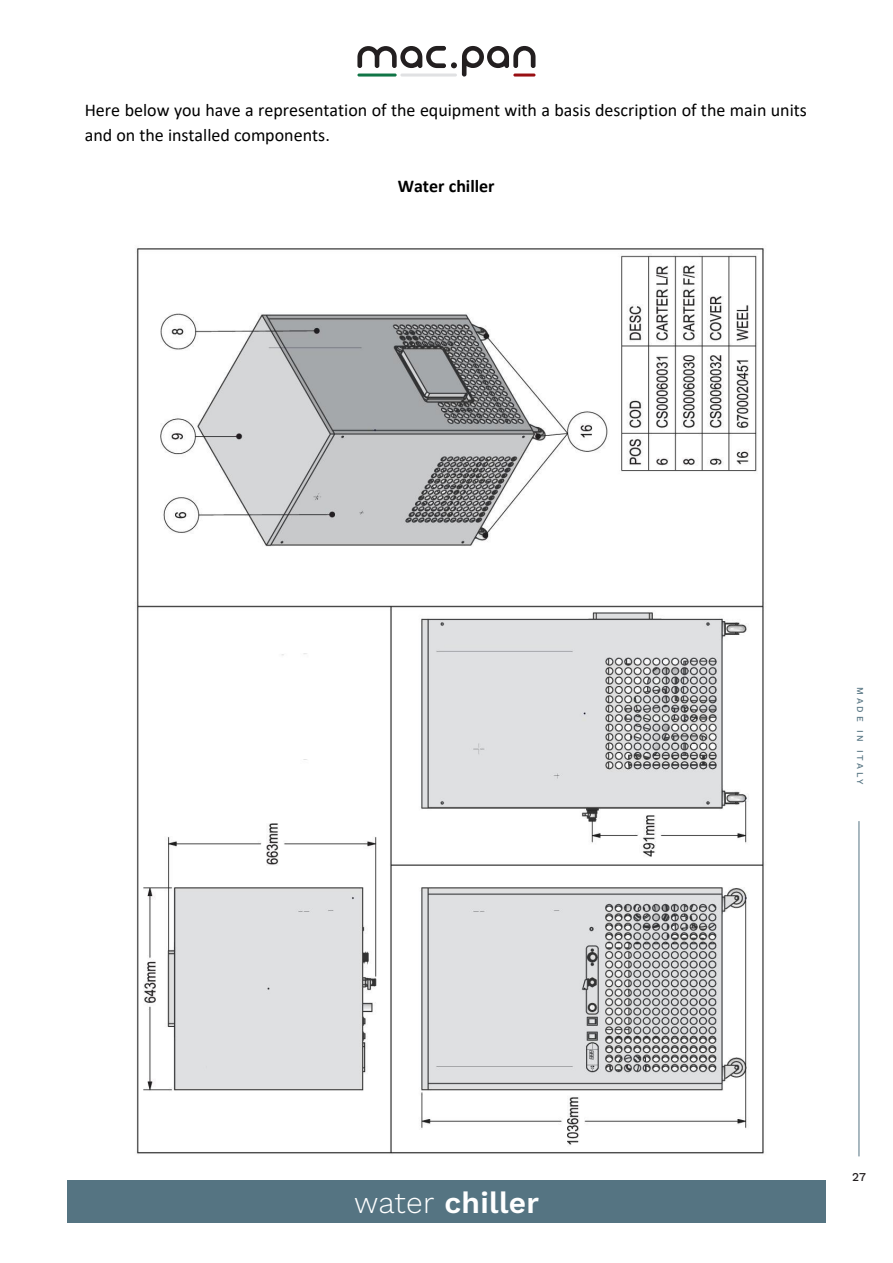
<style>
.page{position:relative;width:893px;height:1263px;background:#fff}
.page>*{position:absolute;margin:0;border:0;box-sizing:border-box;transform-origin:0 0}
.t1{font:600 30px "Work Sans";letter-spacing:.01em;color:#fff}
.t2{font:18px/25.3px "Calibri";color:#000}
.t3{font:700 18px "Calibri";color:#000}
.t4{font:500 12px "Work Sans";color:#231f20}
.t5{font:500 9px "Work Sans";letter-spacing:.3em;color:#557482}
.s1{font-weight:300}
</style>
<div class="page">
<div style="left:67px;top:1180px;width:759px;height:42px;background:#557482"></div>
<hr style="left:859px;top:821px;width:1px;height:335px;background:#557482">
<img style="left:136px;top:248px;width:628px;height:906px">
<svg style="left:357px;top:46px;width:178px;height:31px"></svg>
<hr style="left:513px;top:74px;width:22px;height:3px;background:#990f13;border-radius:2px">
<hr style="left:400px;top:74px;width:57px;height:3px;background:#e0e1e3;border-radius:2px">
<hr style="left:357px;top:74px;width:40px;height:3px;background:#107546;border-radius:2px">
<p class="t2" style="left:85px;top:97px;width:723px">Here below you have a representation of the equipment with a basis description of the main units and on the installed components.</p>
<p class="t3" style="left:398px;top:173px;width:98px">Water chiller</p>
<h1 class="t1" style="left:354px;top:1180px;width:187px"><span class="s1">water</span> chiller</h1>
<p class="t5" style="left:867px;top:687px;width:98px;rotate:90deg">MADE IN ITALY</p>
<p class="t4" style="left:852px;top:1168px;width:15px">27</p>
</div>
